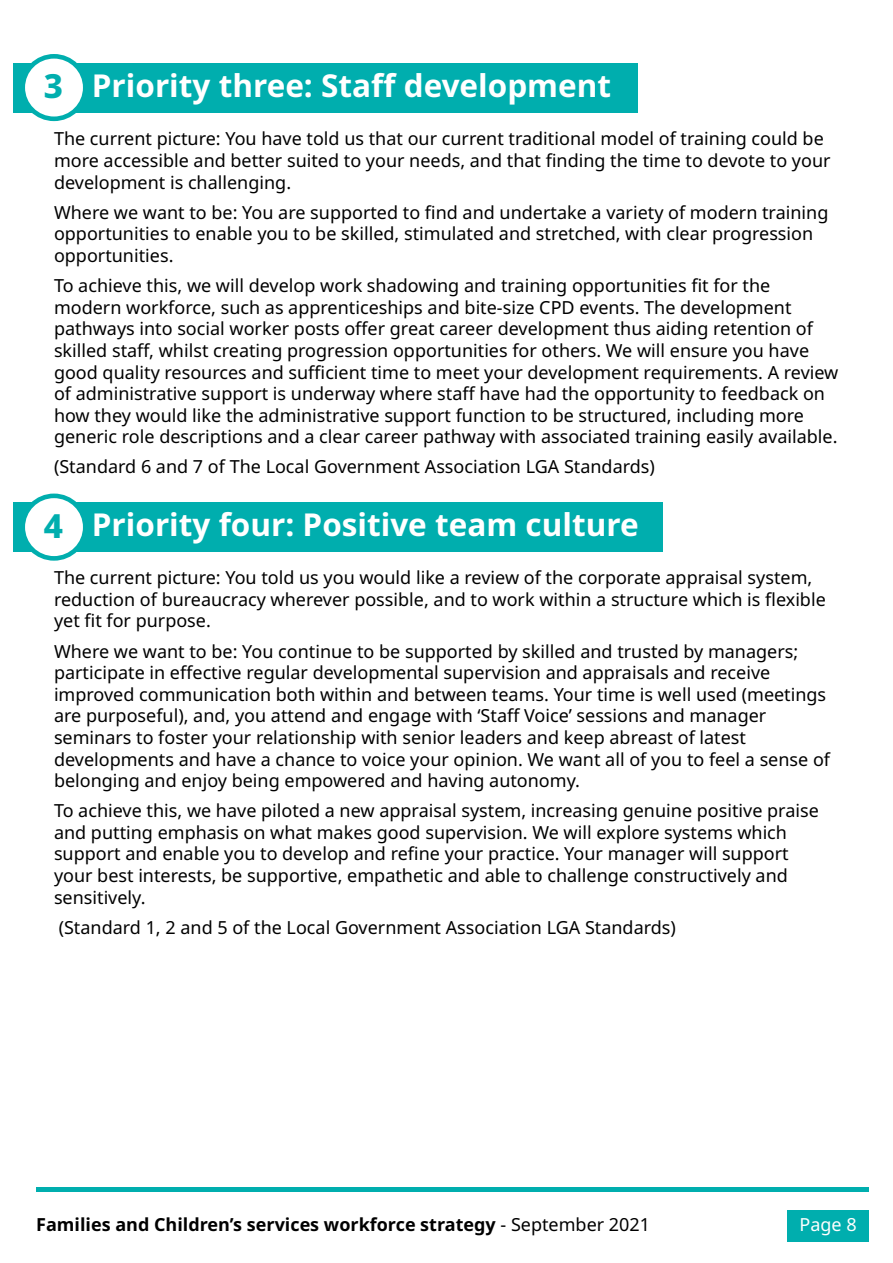
<style>
.page{position:relative;width:893px;height:1263px;background:#fff}
.page>*{position:absolute;margin:0;border:0;box-sizing:border-box;transform-origin:0 0}
.t1{font:800 33.3px "Noto Sans";color:#00aeae}
.t2{font:700 31.5px "Noto Sans";color:#fff}
.t3{font:18px/21.6px "Noto Sans";color:#000}
.t4{font:700 18px "Noto Sans";color:#000}
.t5{font:18px "Noto Sans";color:#fff}
.s1{font-weight:400}
</style>
<div class="page">
<div style="left:787px;top:1210px;width:81px;height:31px;background:#00aeae"></div>
<div style="left:36px;top:1187px;width:832px;height:5px;background:#00aeae"></div>
<div style="left:0;top:64px;width:638px;height:49px;background:#00aeae"></div>
<div style="left:0;top:502px;width:662px;height:50px;background:#00aeae"></div>
<div style="left:23px;top:56px;width:62px;height:63px;background:#fff;border-radius:50%"></div>
<div style="left:20px;top:54px;width:68px;height:67px;border:5px solid #00aeae;border-radius:31px"></div>
<div style="left:23px;top:496px;width:62px;height:62px;background:#fff;border-radius:50%"></div>
<div style="left:20px;top:494px;width:68px;height:67px;border:5px solid #00aeae;border-radius:31px"></div>
<div style="left:0;top:0;width:13px;height:1263px;background:#fff"></div>
<p class="t2" style="left:92px;top:64px;width:521px">Priority three: Staff development</p>
<p class="t3" style="left:54px;top:129px;width:778px">The current picture: You have told us that our current traditional model of training could be more accessible and better suited to your needs, and that finding the time to devote to your development is challenging.</p>
<p class="t3" style="left:54px;top:202px;width:776px">Where we want to be: You are supported to find and undertake a variety of modern training opportunities to enable you to be skilled, stimulated and stretched, with clear progression opportunities.</p>
<p class="t3" style="left:54px;top:275px;width:786px">To achieve this, we will develop work shadowing and training opportunities fit for the modern workforce, such as apprenticeships and bite-size CPD events. The development pathways into social worker posts offer great career development thus aiding retention of skilled staff, whilst creating progression opportunities for others. We will ensure you have good quality resources and sufficient time to meet your development requirements. A review of administrative support is underway where staff have had the opportunity to feedback on how they would like the administrative support function to be structured, including more generic role descriptions and a clear career pathway with associated training easily available.</p>
<p class="t3" style="left:54px;top:456px;width:602px">(Standard 6 and 7 of The Local Government Association LGA Standards)</p>
<p class="t2" style="left:92px;top:502px;width:548px">Priority four: Positive team culture</p>
<p class="t3" style="left:54px;top:567px;width:773px">The current picture: You told us you would like a review of the corporate appraisal system, reduction of bureaucracy wherever possible, and to work within a structure which is flexible yet fit for purpose.</p>
<p class="t3" style="left:54px;top:641px;width:778px">Where we want to be: You continue to be supported by skilled and trusted by managers; participate in effective regular developmental supervision and appraisals and receive improved communication both within and between teams. Your time is well used (meetings are purposeful), and, you attend and engage with ‘Staff Voice’ sessions and manager seminars to foster your relationship with senior leaders and keep abreast of latest developments and have a chance to voice your opinion. We want all of you to feel a sense of belonging and enjoy being empowered and having autonomy.</p>
<p class="t3" style="left:54px;top:800px;width:766px">To achieve this, we have piloted a new appraisal system, increasing genuine positive praise and putting emphasis on what makes good supervision. We will explore systems which support and enable you to develop and refine your practice. Your manager will support your best interests, be supportive, empathetic and able to challenge constructively and sensitively.</p>
<p class="t3" style="left:59px;top:917px;width:619px">(Standard 1, 2 and 5 of the Local Government Association LGA Standards)</p>
<p class="t1" style="left:44px;top:62px;width:21px">3</p>
<p class="t1" style="left:44px;top:502px;width:21px">4</p>
<p class="t4" style="left:36px;top:1212px;width:615px">Families and Children’s services workforce strategy <span class="s1">- September 2021</span></p>
<p class="t5" style="left:800px;top:1212px;width:59px">Page 8</p>
</div>
